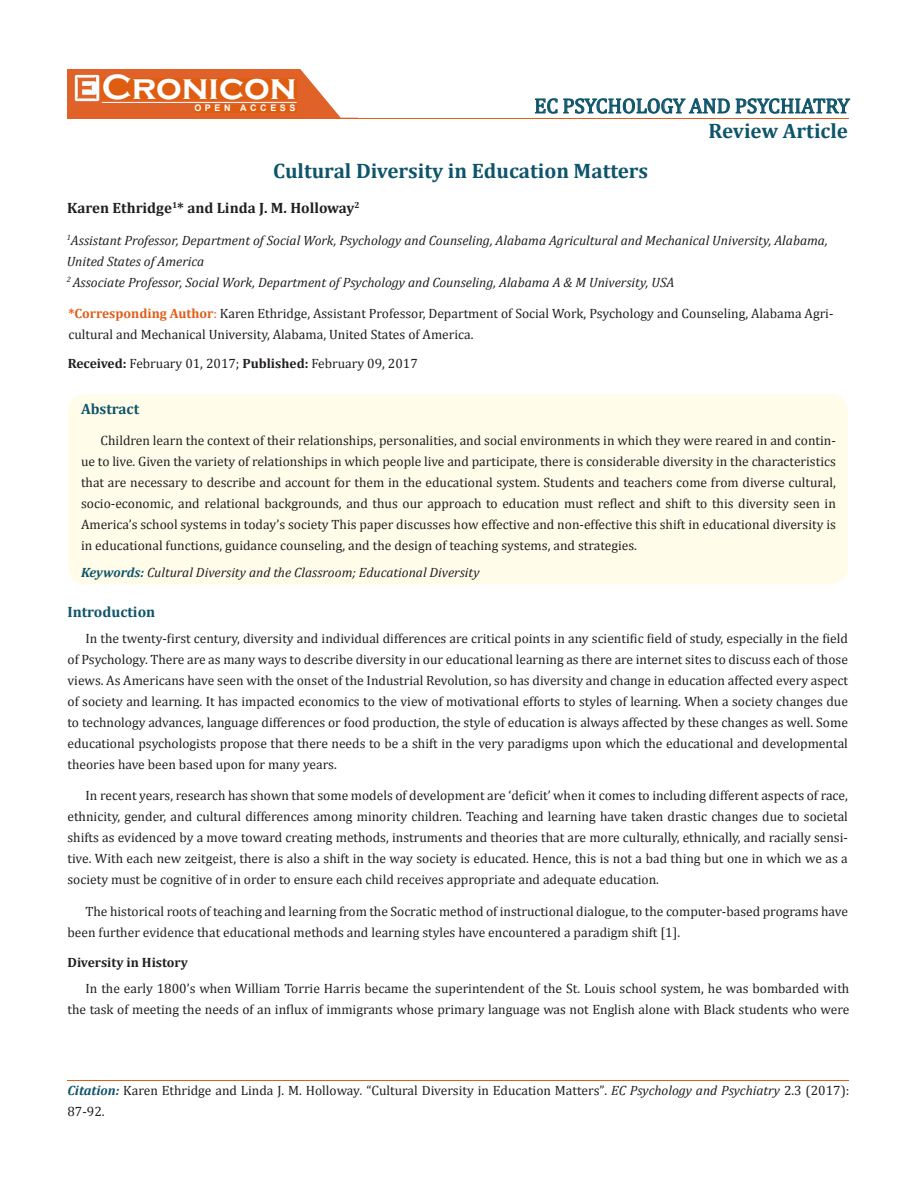
<style>
.page{position:relative;width:917px;height:1190px;background:#fff}
.page>*{position:absolute;margin:0;border:0;box-sizing:border-box;transform-origin:0 0}
.t1{font:700 36px "Copperplate Gothic";color:#fff}
.t2{font:700 21px "Cambria";color:#0e546a}
.t3{font:21px "Cambria";color:#0e546a}
.t4{font:700 15px "Cambria";color:#231f20}
.t5{font:700 15px "Cambria";color:#0e546a}
.t6{font:13.5px/21px "Cambria";color:#231f20}
.t7{font:italic 13.5px/21px "Cambria";color:#231f20}
.t8{font:700 13.5px "Cambria";color:#231f20}
.t9{font:700 9px "Arial";letter-spacing:.4em;color:#fff}
.s1{font-weight:700;color:#e05d1a}
.s2{color:#e05d1a}
.s3{font-weight:700}
.s4{font-weight:700;color:#0e546a}
.s5{font-weight:700;font-style:italic;color:#0e546a}
.s6{font-style:italic}
.s7{font-size:13.35px}
</style>
<div class="page">
<div style="left:67px;top:70px;width:290px;height:49px;background:#e06228"></div>
<svg style="left:300px;top:69px;width:58px;height:49px"></svg>
<img style="left:75px;top:75px;width:24px;height:26px">
<div style="left:102px;top:79px;width:195px;height:21px;background:#df5d11"></div>
<div style="left:194px;top:105px;width:103px;height:7px;background:#df5d11"></div>
<svg style="left:535px;top:98px;width:315px;height:16px"></svg>
<hr style="left:102px;top:102px;width:194px;height:1px;background:#fff">
<hr style="left:279px;top:118px;width:569px;height:1px;background:#e05d1a">
<hr style="left:67px;top:1080px;width:782px;height:1px;background:#e05d1a">
<div style="left:68px;top:394px;width:779px;height:190px;background:#fffde9;border-radius:18px"></div>
<p class="t1" style="left:102px;top:68px;width:196px">Cronicon</p>
<p class="t9" style="left:194px;top:102px;width:103px">OPEN ACCESS</p>
<p class="t3" style="left:534px;top:93px;width:317px">EC PSYCHOLOGY AND PSYCHIATRY</p>
<p class="t2" style="left:708px;top:116px;width:141px">Review Article</p>
<p class="t2" style="left:273px;top:156px;width:376px">Cultural Diversity in Education Matters</p>
<p class="t4" style="left:67px;top:197px;width:294px">Karen Ethridge<sup>1</sup>* and Linda J. M. Holloway<sup>2</sup></p>
<p class="t7" style="left:67px;top:229px;width:762px"><sup>1</sup>Assistant Professor, Department of Social Work, Psychology and Counseling, Alabama Agricultural and Mechanical University, Alabama,<br>United States of America<br><sup>2</sup> Associate Professor, Social Work, Department of Psychology and Counseling, Alabama A &amp; M University, USA</p>
<p class="t6" style="left:68px;top:303px;width:766px"><span class="s1">*Corresponding Author</span><span class="s2">:</span> Karen Ethridge, Assistant Professor, Department of Social Work, Psychology and Counseling, Alabama Agri&shy;cultural and Mechanical University, Alabama, United States of America.</p>
<p class="t6" style="left:68px;top:353px;width:351px"><span class="s3">Received:</span> February 01, 2017; <span class="s3">Published:</span> February 09, 2017</p>
<p class="t5" style="left:81px;top:398px;width:60px">Abstract</p>
<p class="t6" style="left:81px;top:430px;width:756px;text-align:justify;text-indent:20px">Children learn the context of their relationships, personalities, and social environments in which they were reared in and contin&shy;ue to live. Given the variety of relationships in which people live and participate, there is considerable diversity in the characteristics that are necessary to describe and account for them in the educational system. Students and teachers come from diverse cultural, socio-economic, and relational backgrounds, and thus our approach to education must reflect and shift to this diversity seen in America’s school systems in today’s society This paper discusses how effective and non-effective this shift in educational diversity is in educational functions, guidance counseling, and the design of teaching systems, and strategies.</p>
<p class="t7" style="left:81px;top:561px;width:400px"><span class="s4">Keywords:</span> Cultural Diversity and the Classroom; Educational Diversity</p>
<p class="t5" style="left:67px;top:601px;width:89px">Introduction</p>
<p class="t6" style="left:67px;top:627px;width:782px;text-align:justify;text-indent:18px">In the twenty-first century, diversity and individual differences are critical points in any scientific field of study, especially in the field of Psychology. There are as many ways to describe diversity in our educational learning as there are internet sites to discuss each of those views. As Americans have seen with the onset of the Industrial Revolution, so has diversity and change in education affected every aspect of society and learning. It has impacted economics to the view of motivational efforts to styles of learning. When a society changes due to technology advances, language differences or food production, the style of education is always affected by these changes as well. Some educational psychologists propose that there needs to be a shift in the very paradigms upon which the educational and developmental theories have been based upon for many years.</p>
<p class="t6" style="left:67px;top:784px;width:782px;text-align:justify;text-indent:18px">In recent years, research has shown that some models of development are ‘deficit’ when it comes to including different aspects of race, ethnicity, gender, and cultural differences among minority children. Teaching and learning have taken drastic changes due to societal shifts as evidenced by a move toward creating methods, instruments and theories that are more culturally, ethnically, and racially sensi&shy;tive. With each new zeitgeist, there is also a shift in the way society is educated. Hence, this is not a bad thing but one in which we as a society must be cognitive of in order to ensure each child receives appropriate and adequate education.</p>
<p class="t6" style="left:67px;top:901px;width:782px;text-indent:18px">The historical roots of teaching and learning from the Socratic method of instructional dialogue, to the computer-based programs have been further evidence that educational methods and learning styles have encountered a paradigm shift [1].</p>
<p class="t8" style="left:67px;top:952px;width:122px">Diversity in History</p>
<p class="t6" style="left:67px;top:978px;width:783px;text-align:right">In the early 1800’s when William Torrie Harris became the superintendent of the St. Louis school system, he was bombarded with the task of meeting the needs of an influx of immigrants whose primary language was not English alone with Black students who were</p>
<p class="t6" style="left:67px;top:1079px;width:783px"><span class="s5">Citation:</span> Karen Ethridge and Linda J. M. Holloway<span class="s6">.</span> “Cultural Diversity in Education Matters”<span class="s7">.</span> <span class="s6">EC Psychology and Psychiatry</span> <span class="s7">2</span>.3 (2017):<br>87-92.</p>
</div>
